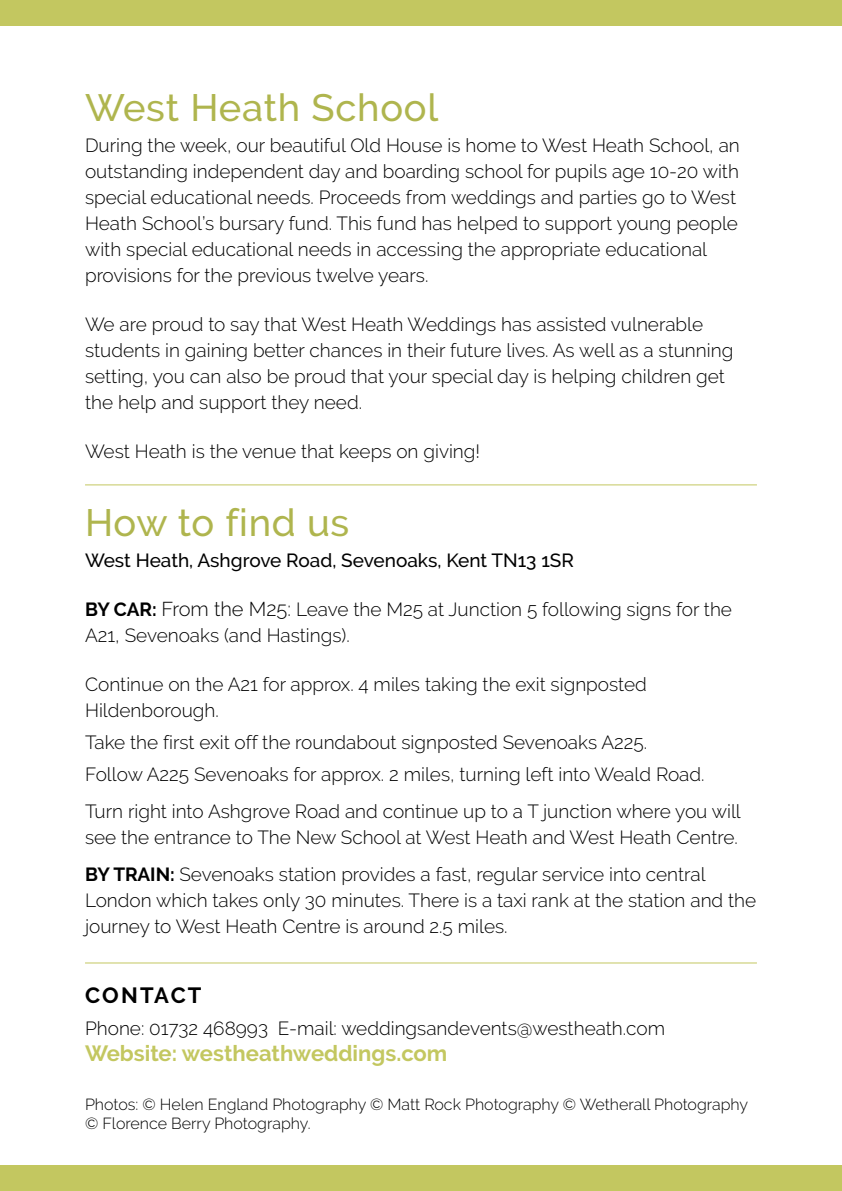
<style>
.page{position:relative;width:842px;height:1191px;background:#fff}
.page>*{position:absolute;margin:0;border:0;box-sizing:border-box;transform-origin:0 0}
.t1{font:500 38px "Raleway";letter-spacing:.02em;color:#afb54e}
.t2{font:700 22px "Raleway";color:#c3c760}
.t3{font:700 22px "Raleway";letter-spacing:.095em;color:#000}
.t4{font:300 19px/26px "Raleway";color:#000}
.t5{font:500 19px "Raleway";color:#000}
.t6{font:300 16px/19.2px "Raleway";color:#000}
.s1{font-weight:700}
.s2{font-size:20px}
</style>
<div class="page">
<div style="left:0;top:0;width:842px;height:26px;background:#c3c760"></div>
<div style="left:0;top:1165px;width:842px;height:26px;background:#c3c760"></div>
<hr style="left:85px;top:484px;width:672px;height:1px;background:#c3c760">
<hr style="left:85px;top:962px;width:672px;height:1px;background:#c3c760">
<h1 class="t1" style="left:85px;top:85px;width:355px">West Heath School</h1>
<p class="t4" style="left:85px;top:133px;width:656px">During the week, our beautiful Old House is home to West Heath School, an outstanding independent day and boarding school for pupils age 10-20 with special educational needs. Proceeds from weddings and parties go to West Heath School’s bursary fund. This fund has helped to support young people with special educational needs in accessing the appropriate educational provisions for the previous twelve years.</p>
<p class="t4" style="left:85px;top:311px;width:650px">We are proud to say that West Heath Weddings has assisted vulnerable students in gaining better chances in their future lives. As well as a stunning setting, you can also be proud that your special day is helping children get the help and support they need.</p>
<p class="t4" style="left:85px;top:438px;width:397px">West Heath is the venue that keeps on giving!</p>
<h1 class="t1" style="left:85px;top:500px;width:266px">How to find us</h1>
<p class="t5" style="left:85px;top:549px;width:490px">West Heath, Ashgrove Road, Sevenoaks, Kent TN13 1SR</p>
<p class="t4" style="left:85px;top:596px;width:648px"><span class="s1">BY CAR:</span> <span class="s2">From the M25:</span> Leave the M25 at Junction 5 following signs for the<br>A21, Sevenoaks (and Hastings).</p>
<p class="t4" style="left:85px;top:671px;width:563px">Continue on the A21 for approx. 4 miles taking the exit signposted<br>Hildenborough.</p>
<p class="t4" style="left:85px;top:726px;width:621px;line-height:31.6px">Take the first exit off the roundabout signposted Sevenoaks A225.<br>Follow A225 Sevenoaks for approx. 2 miles, turning left into Weald Road.</p>
<p class="t4" style="left:85px;top:798px;width:657px">Turn right into Ashgrove Road and continue up to a T junction where you will see the entrance to The New School at West Heath and West Heath Centre.</p>
<p class="t4" style="left:85px;top:861px;width:673px"><span class="s1">BY TRAIN:</span> Sevenoaks station provides a fast, regular service into central<br>London which takes only 30 minutes. There is a taxi rank at the station and the journey to West Heath Centre is around 2.5 miles.</p>
<p class="t3" style="left:85px;top:982px;width:118px">CONTACT</p>
<p class="t4" style="left:85px;top:1015px;width:582px">Phone: 01732 468993 E-mail: weddingsandevents@westheath.com</p>
<p class="t2" style="left:85px;top:1040px;width:364px">Website: westheathweddings.com</p>
<p class="t6" style="left:85px;top:1094px;width:665px">Photos: © Helen England Photography © Matt Rock Photography © Wetherall Photography © Florence Berry Photography.</p>
</div>
